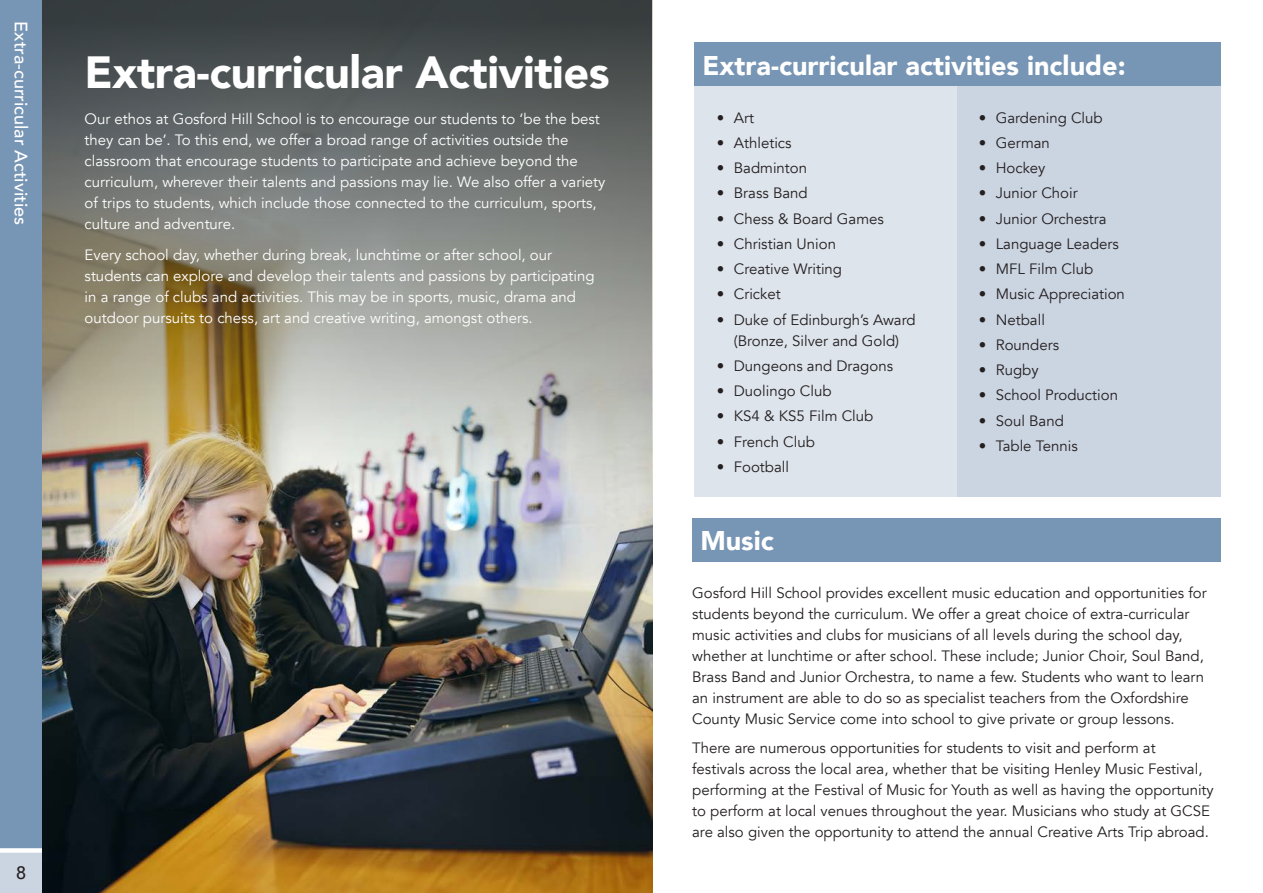
<style>
.page{position:relative;width:1263px;height:893px;background:#fff}
.page>*{position:absolute;margin:0;border:0;box-sizing:border-box;transform-origin:0 0}
.t1{font:900 45px "Avenir";letter-spacing:-.01em;color:#fff}
.t2{font:900 27px "Avenir";color:#fff}
.t3{font:500 18px "Avenir";color:#fff}
.t4{font:500 18px "Avenir";color:#231f20}
.t5{font:15px/21px "Avenir";color:#231f20}
.t6{font:15px/21px "Avenir";color:#fff}
</style>
<div class="page">
<div style="left:0;top:0;width:43px;height:893px;background:#7795b4"></div>
<div style="left:0;top:851px;width:43px;height:42px;background:#cbd4e1"></div>
<div style="left:0;top:848px;width:43px;height:5px;background:#fff"></div>
<div style="left:692px;top:518px;width:528px;height:44px;background:#7795b4"></div>
<div style="left:694px;top:86px;width:526px;height:411px;background:#cbd4e1"></div>
<div style="left:694px;top:86px;width:263px;height:411px;background:#dee4ec"></div>
<div style="left:694px;top:43px;width:526px;height:43px;background:#7795b4"></div>
<img style="left:42px;top:0;width:610px;height:893px">
<img style="left:43px;top:0;width:609px;height:514px">
<p class="t3" style="left:37px;top:21px;width:205px;rotate:90deg">Extra-curricular Activities</p>
<p class="t1" style="left:85px;top:33px;width:527px">Extra-curricular Activities</p>
<p class="t6" style="left:85px;top:108px;width:522px">Our ethos at Gosford Hill School is to encourage our students to ‘be the best they can be’. To this end, we offer a broad range of activities outside the classroom that encourage students to participate and achieve beyond the curriculum, wherever their talents and passions may lie. We also offer a variety of trips to students, which include those connected to the curriculum, sports, culture and adventure.</p>
<p class="t6" style="left:85px;top:244px;width:511px">Every school day, whether during break, lunchtime or after school, our students can explore and develop their talents and passions by participating in a range of clubs and activities. This may be in sports, music, drama and outdoor pursuits to chess, art and creative writing, amongst others.</p>
<p class="t4" style="left:16px;top:857px;width:12px">8</p>
<p class="t2" style="left:702px;top:42px;width:425px">Extra-curricular activities include:</p>
<p class="t5" style="left:979px;top:107px;width:125px">• Gardening Club</p>
<p class="t5" style="left:979px;top:132px;width:73px">• German</p>
<p class="t5" style="left:979px;top:158px;width:68px">• Hockey</p>
<p class="t5" style="left:979px;top:183px;width:100px">• Junior Choir</p>
<p class="t5" style="left:979px;top:208px;width:129px">• Junior Orchestra</p>
<p class="t5" style="left:979px;top:233px;width:142px">• Language Leaders</p>
<p class="t5" style="left:979px;top:259px;width:116px">• MFL Film Club</p>
<p class="t5" style="left:979px;top:284px;width:148px">• Music Appreciation</p>
<p class="t5" style="left:979px;top:309px;width:68px">• Netball</p>
<p class="t5" style="left:979px;top:334px;width:82px">• Rounders</p>
<p class="t5" style="left:979px;top:360px;width:61px">• Rugby</p>
<p class="t5" style="left:979px;top:385px;width:141px">• School Production</p>
<p class="t5" style="left:979px;top:410px;width:87px">• Soul Band</p>
<p class="t5" style="left:979px;top:435px;width:100px">• Table Tennis</p>
<p class="t5" style="left:717px;top:107px;width:39px">• Art</p>
<p class="t5" style="left:717px;top:132px;width:76px">• Athletics</p>
<p class="t5" style="left:717px;top:158px;width:92px">• Badminton</p>
<p class="t5" style="left:717px;top:183px;width:92px">• Brass Band</p>
<p class="t5" style="left:717px;top:208px;width:169px">• Chess &amp; Board Games</p>
<p class="t5" style="left:717px;top:233px;width:121px">• Christian Union</p>
<p class="t5" style="left:717px;top:259px;width:127px">• Creative Writing</p>
<p class="t5" style="left:717px;top:284px;width:65px">• Cricket</p>
<p class="t5" style="left:717px;top:309px;width:200px;text-align:center">• Duke of Edinburgh’s Award (Bronze, Silver and Gold)</p>
<p class="t5" style="left:717px;top:355px;width:178px">• Dungeons and Dragons</p>
<p class="t5" style="left:717px;top:381px;width:116px">• Duolingo Club</p>
<p class="t5" style="left:717px;top:406px;width:158px">• KS4 &amp; KS5 Film Club</p>
<p class="t5" style="left:717px;top:431px;width:100px">• French Club</p>
<p class="t5" style="left:717px;top:456px;width:74px">• Football</p>
<p class="t2" style="left:700px;top:518px;width:75px">Music</p>
<p class="t5" style="left:692px;top:582px;width:516px">Gosford Hill School provides excellent music education and opportunities for students beyond the curriculum. We offer a great choice of extra-curricular music activities and clubs for musicians of all levels during the school day, whether at lunchtime or after school. These include; Junior Choir, Soul Band, Brass Band and Junior Orchestra, to name a few. Students who want to learn an instrument are able to do so as specialist teachers from the Oxfordshire County Music Service come into school to give private or group lessons.</p>
<p class="t5" style="left:692px;top:738px;width:523px">There are numerous opportunities for students to visit and perform at<br>festivals across the local area, whether that be visiting Henley Music Festival, performing at the Festival of Music for Youth as well as having the opportunity to perform at local venues throughout the year. Musicians who study at GCSE are also given the opportunity to attend the annual Creative Arts Trip abroad.</p>
</div>
